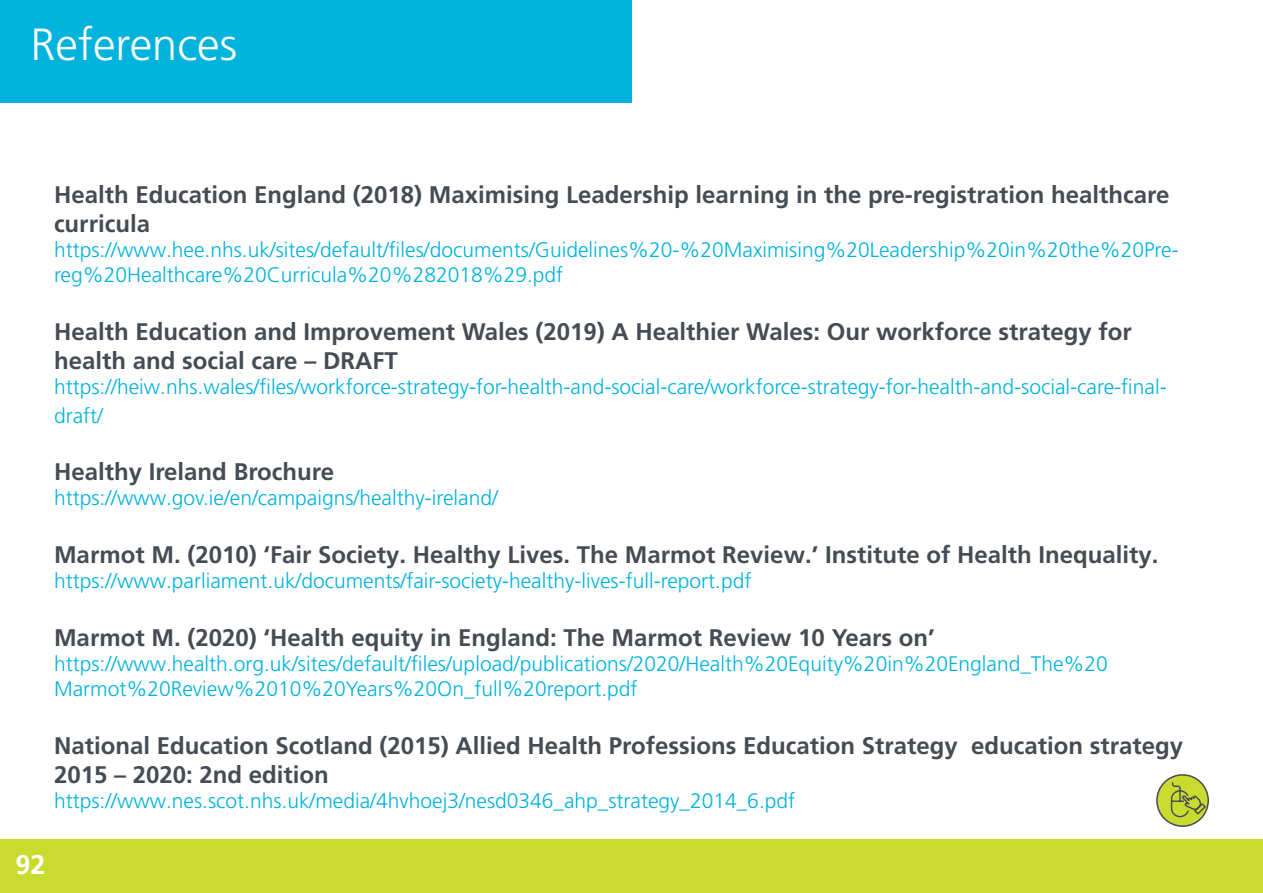
<style>
.page{position:relative;width:1263px;height:893px;background:#fff}
.page>*{position:absolute;margin:0;border:0;box-sizing:border-box;transform-origin:0 0}
.t1{font:300 45px "Frutiger LT Pro";color:#fff}
.t2{font:700 27px "Frutiger LT Pro";color:#fff}
.t3{font:700 24px/28.8px "Frutiger LT Pro";color:#464b54}
.t4{font:300 21px/25.2px "Frutiger LT Pro";color:#00b3dc}
</style>
<div class="page">
<div style="left:0;top:839px;width:1263px;height:54px;background:#cadb2f"></div>
<div style="left:0;top:0;width:631px;height:102px;background:#00b3dc"></div>
<div style="left:1157px;top:775px;width:51px;height:51px;background:#cadb2f;border-radius:50%"></div>
<div style="left:1156px;top:774px;width:53px;height:53px;border:2px solid #464b54;border-radius:50%"></div>
<svg style="left:1170px;top:781px;width:37px;height:37px"></svg>
<p class="t1" style="left:31px;top:18px;width:208px">References</p>
<p class="t3" style="left:54px;top:180px;width:1117px">Health Education England (2018) Maximising Leadership learning in the pre-registration healthcare curricula</p>
<p class="t4" style="left:54px;top:237px;width:1126px">https://www.hee.nhs.uk/sites/default/files/documents/Guidelines%20-%20Maximising%20Leadership%20in%20the%20Pre&shy;reg%20Healthcare%20Curricula%20%282018%29.pdf</p>
<p class="t3" style="left:54px;top:317px;width:1079px">Health Education and Improvement Wales (2019) A Healthier Wales: Our workforce strategy for health and social care – DRAFT</p>
<p class="t4" style="left:54px;top:372px;width:1114px;line-height:28.8px">https://heiw.nhs.wales/files/workforce-strategy-for-health-and-social-care/workforce-strategy-for-health-and-social-care-final&shy;draft/</p>
<p class="t3" style="left:54px;top:458px;width:282px">Healthy Ireland Brochure</p>
<p class="t4" style="left:54px;top:486px;width:445px">https://www.gov.ie/en/campaigns/healthy-ireland/</p>
<p class="t3" style="left:54px;top:540px;width:1106px">Marmot M. (2010) ‘Fair Society. Healthy Lives. The Marmot Review.’ Institute of Health Inequality.</p>
<p class="t4" style="left:54px;top:568px;width:699px">https://www.parliament.uk/documents/fair-society-healthy-lives-full-report.pdf</p>
<p class="t3" style="left:54px;top:623px;width:882px">Marmot M. (2020) ‘Health equity in England: The Marmot Review 10 Years on’</p>
<p class="t4" style="left:54px;top:651px;width:1055px">https://www.health.org.uk/sites/default/files/upload/publications/2020/Health%20Equity%20in%20England_The%20<br>Marmot%20Review%2010%20Years%20On_full%20report.pdf</p>
<p class="t3" style="left:54px;top:731px;width:1131px">National Education Scotland (2015) Allied Health Professions Education Strategy education strategy<br>2015 – 2020: 2nd edition</p>
<p class="t4" style="left:54px;top:788px;width:743px">https://www.nes.scot.nhs.uk/media/4hvhoej3/nesd0346_ahp_strategy_2014_6.pdf</p>
<p class="t2" style="left:16px;top:848px;width:32px">92</p>
</div>
